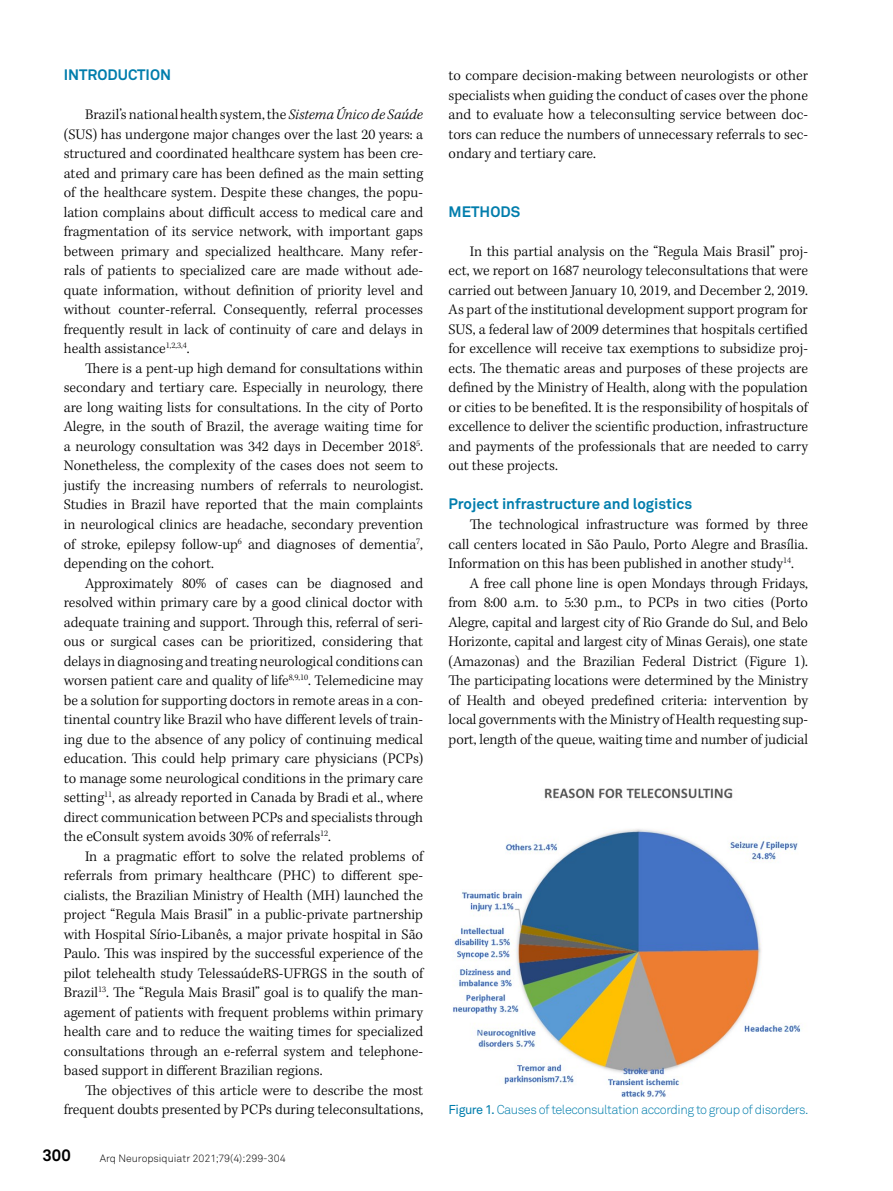
<style>
.page{position:relative;width:893px;height:1191px;background:#fff}
.page>*{position:absolute;margin:0;border:0;box-sizing:border-box;transform-origin:0 0}
.t1{font:700 16.5px "Akkurat Pro";color:#000}
.t2{font:300 15px/19.5px "Kepler Std";letter-spacing:-.005em;color:#000;text-align:justify}
.t3{font:700 15px "Akkurat Pro";color:#007dac}
.t4{font:12.75px "Akkurat Light Pro";letter-spacing:-.035em;color:#007dac}
.t5{font:10.5px "Akkurat Light Pro";color:#000}
.s1{font-style:italic}
.s2{font-family:"Akkurat Pro"}
</style>
<div class="page">
<img style="left:452px;top:788px;width:350px;height:309px">
<p class="t3" style="left:64px;top:66px;width:109px">INTRODUCTION</p>
<p class="t2" style="left:64px;top:106px;width:361px;text-indent:21px">Brazil’s national health system, the <span class="s1">Sistema Único de Saúde </span>(SUS) has undergone major changes over the last 20 years: a structured and coordinated healthcare system has been cre&shy;ated and primary care has been defined as the main setting of the healthcare system. Despite these changes, the popu&shy;lation complains about difficult access to medical care and fragmentation of its service network, with important gaps between primary and specialized healthcare. Many refer&shy;rals of patients to specialized care are made without ade&shy;quate information, without definition of priority level and without counter-referral. Consequently, referral processes frequently result in lack of continuity of care and delays in health assistance<sup>1,2,3,4</sup>.</p>
<p class="t2" style="left:64px;top:359px;width:361px;text-indent:21px">There is a pent-up high demand for consultations within secondary and tertiary care. Especially in neurology, there are long waiting lists for consultations. In the city of Porto Alegre, in the south of Brazil, the average waiting time for a neurology consultation was 342 days in December 2018<sup>5</sup>.<br>Nonetheless, the complexity of the cases does not seem to justify the increasing numbers of referrals to neurologist.<br>Studies in Brazil have reported that the main complaints in neurological clinics are headache, secondary prevention of stroke, epilepsy follow-up<sup>6</sup> and diagnoses of dementia<sup>7</sup>, depending on the cohort.</p>
<p class="t2" style="left:64px;top:574px;width:361px;text-indent:21px">Approximately 80% of cases can be diagnosed and resolved within primary care by a good clinical doctor with adequate training and support. Through this, referral of seri&shy;ous or surgical cases can be prioritized, considering that delays in diagnosing and treating neurological conditions can worsen patient care and quality of life<sup>8,9,10</sup>. Telemedicine may be a solution for supporting doctors in remote areas in a con&shy;tinental country like Brazil who have different levels of train&shy;ing due to the absence of any policy of continuing medical education. This could help primary care physicians (PCPs) to manage some neurological conditions in the primary care setting<sup>11</sup>, as already reported in Canada by Bradi et al., where direct communication between PCPs and specialists through the eConsult system avoids 30% of referrals<sup>12</sup>.</p>
<p class="t2" style="left:64px;top:847px;width:361px;text-indent:21px">In a pragmatic effort to solve the related problems of referrals from primary healthcare (PHC) to different spe&shy;cialists, the Brazilian Ministry of Health (MH) launched the project “Regula Mais Brasil” in a public-private partnership with Hospital Sírio-Libanês, a major private hospital in São Paulo. This was inspired by the successful experience of the pilot telehealth study TelessaúdeRS-UFRGS in the south of Brazil<sup>13</sup>. The “Regula Mais Brasil” goal is to qualify the man&shy;agement of patients with frequent problems within primary health care and to reduce the waiting times for specialized consultations through an e-referral system and telephone&shy;based support in different Brazilian regions.</p>
<p class="t2" style="left:64px;top:1081px;width:361px;text-align:right">The objectives of this article were to describe the most frequent doubts presented by PCPs during teleconsultations,</p>
<p class="t1" style="left:43px;top:1145px;width:30px">300</p>
<p class="t5" style="left:100px;top:1151px;width:187px">Arq Neuropsiquiatr 2021;79(4):299-304</p>
<p class="t2" style="left:449px;top:67px;width:361px">to compare decision-making between neurologists or other specialists when guiding the conduct of cases over the phone and to evaluate how a teleconsulting service between doc&shy;tors can reduce the numbers of unnecessary referrals to sec&shy;ondary and tertiary care.</p>
<p class="t3" style="left:449px;top:202px;width:73px">METHODS</p>
<p class="t2" style="left:449px;top:242px;width:361px;text-indent:21px">In this partial analysis on the “Regula Mais Brasil” proj&shy;ect, we report on 1687 neurology teleconsultations that were carried out between January 10, 2019, and December 2, 2019.<br>As part of the institutional development support program for SUS, a federal law of 2009 determines that hospitals certified for excellence will receive tax exemptions to subsidize proj&shy;ects. The thematic areas and purposes of these projects are defined by the Ministry of Health, along with the population or cities to be benefited. It is the responsibility of hospitals of excellence to deliver the scientific production, infrastructure and payments of the professionals that are needed to carry out these projects.</p>
<p class="t3" style="left:449px;top:495px;width:245px">Project infrastructure and logistics</p>
<p class="t2" style="left:470px;top:515px;width:340px">The technological infrastructure was formed by three</p>
<p class="t2" style="left:449px;top:535px;width:361px">call centers located in São Paulo, Porto Alegre and Brasília.</p>
<p class="t2" style="left:449px;top:554px;width:347px">Information on this has been published in another study<sup>14</sup>.</p>
<p class="t2" style="left:470px;top:574px;width:339px">A free call phone line is open Mondays through Fridays,</p>
<p class="t2" style="left:449px;top:593px;width:361px">from 8:00 a.m. to 5:30 p.m., to PCPs in two cities (Porto</p>
<p class="t2" style="left:449px;top:613px;width:361px">Alegre, capital and largest city of Rio Grande do Sul, and Belo</p>
<p class="t2" style="left:449px;top:632px;width:361px">Horizonte, capital and largest city of Minas Gerais), one state</p>
<p class="t2" style="left:449px;top:652px;width:361px">(Amazonas) and the Brazilian Federal District (Figure 1).</p>
<p class="t2" style="left:449px;top:671px;width:361px">The participating locations were determined by the Ministry</p>
<p class="t2" style="left:449px;top:691px;width:361px">of Health and obeyed predefined criteria: intervention by</p>
<p class="t2" style="left:449px;top:710px;width:361px">local governments with the Ministry of Health requesting sup-</p>
<p class="t2" style="left:449px;top:730px;width:361px">port, length of the queue, waiting time and number of judicial</p>
<p class="t4" style="left:449px;top:1102px;width:361px"><span class="s2">Figure 1.</span> Causes of teleconsultation according to group of disorders.</p>
</div>
